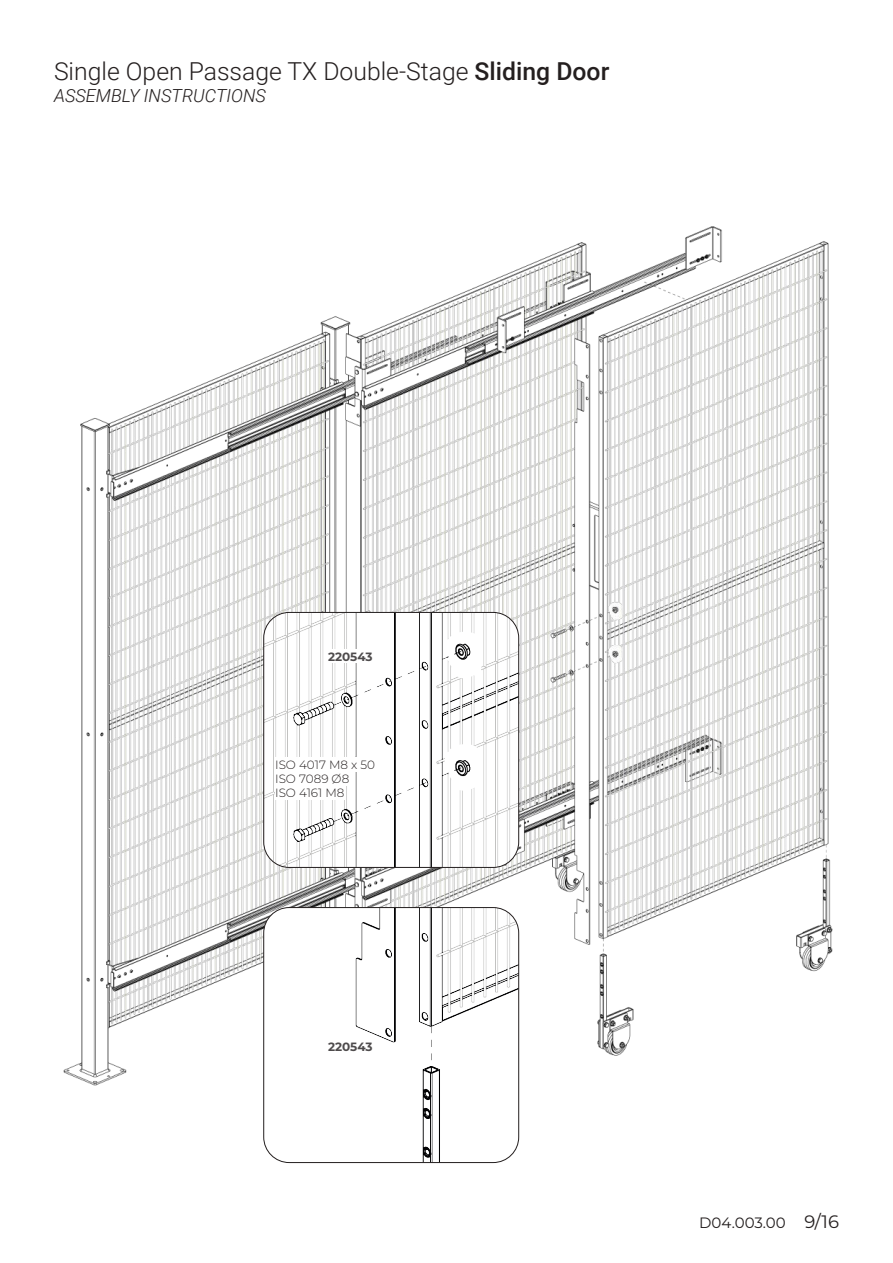
<style>
.page{position:relative;width:893px;height:1263px;background:#fff}
.page>*{position:absolute;margin:0;border:0;box-sizing:border-box;transform-origin:0 0}
.t1{font:300 24.75px "Roboto";color:#241f1f}
.t2{font:italic 300 18px "Roboto";color:#241f1f}
.t3{font:15px "Montserrat";color:#241f1f}
.t4{font:300 12px "Montserrat";color:#241f1f}
.t5{font:700 12px "Montserrat";color:#4e4b4c}
.s1{font-weight:500}
.s2{font-size:18px}
</style>
<div class="page">
<img style="left:63px;top:226px;width:770px;height:867px">
<img style="left:264px;top:612px;width:255px;height:255px">
<div style="left:264px;top:612px;width:255px;height:255px;border:1px solid #241f1f;border-radius:26px"></div>
<img style="left:264px;top:907px;width:255px;height:255px">
<div style="left:264px;top:907px;width:255px;height:255px;border:1px solid #241f1f;border-radius:26px"></div>
<div style="left:275px;top:785px;width:69px;height:15px;background:#fff"></div>
<div style="left:275px;top:771px;width:74px;height:14px;background:#fff"></div>
<div style="left:275px;top:757px;width:100px;height:14px;background:#fff"></div>
<div style="left:327px;top:649px;width:46px;height:13px;background:#fff"></div>
<p class="t1" style="left:54px;top:54px;width:557px">Single Open Passage TX Double-Stage <span class="s1">Sliding Door</span></p>
<p class="t2" style="left:54px;top:83px;width:214px">ASSEMBLY INSTRUCTIONS</p>
<p class="t5" style="left:328px;top:648px;width:46px">220543</p>
<p class="t4" style="left:275px;top:756px;width:102px">ISO 4017 M8 x 50</p>
<p class="t4" style="left:275px;top:771px;width:76px">ISO 7089 Ø8</p>
<p class="t4" style="left:275px;top:785px;width:71px">ISO 4161 M8</p>
<p class="t5" style="left:328px;top:1038px;width:46px">220543</p>
<p class="t3" style="left:699px;top:1212px;width:141px">D04.003.00 <span class="s2">9/16</span></p>
</div>
